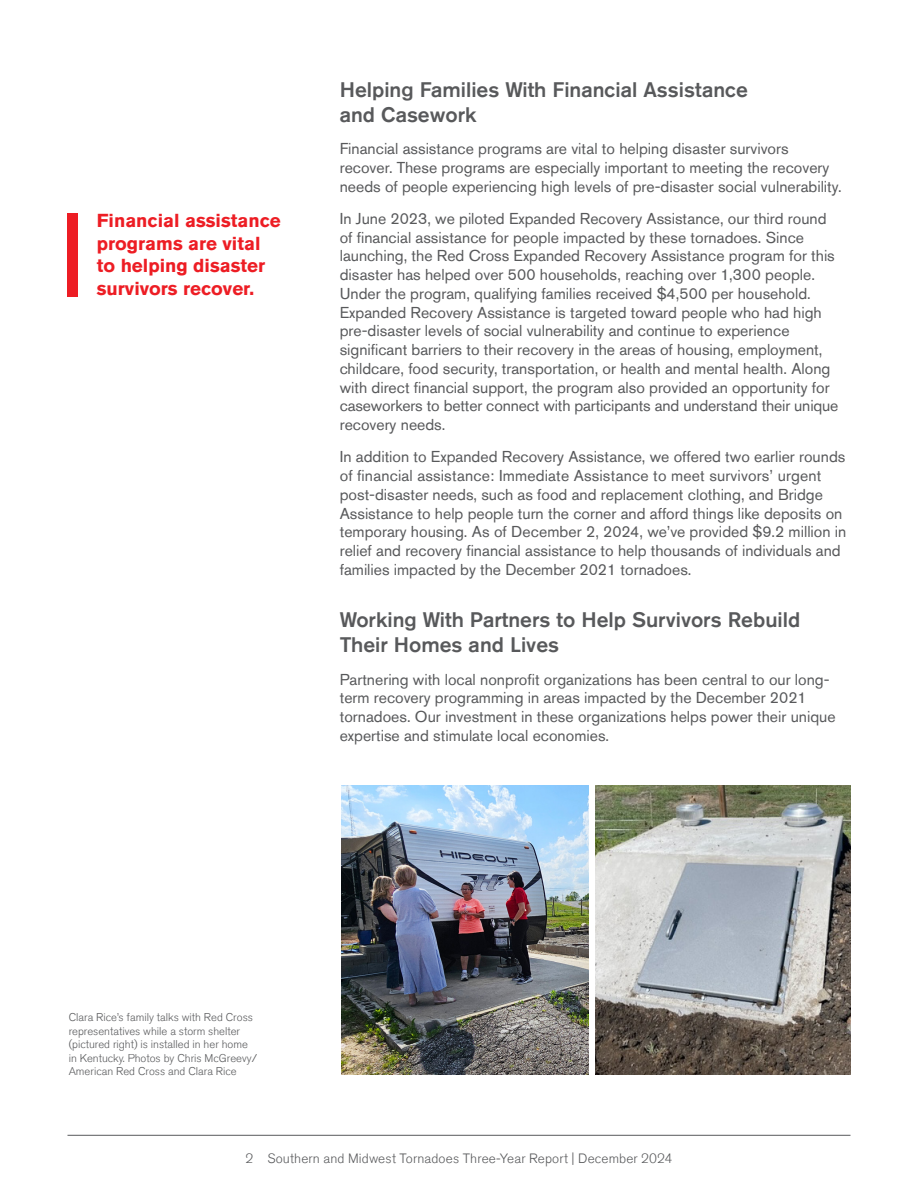
<style>
.page{position:relative;width:918px;height:1188px;background:#fff}
.page>*{position:absolute;margin:0;border:0;box-sizing:border-box;transform-origin:0 0}
.H2_Subhead{font:500 21px/25.2px "Akzidenz Grotesk Std";color:#58595b}
.t1{font:700 18.75px/22.5px "Akzidenz Grotesk Std";color:#ed1d24}
.P1_Body_Text{font:15.75px/18.8px "Akzidenz Grotesk Std";color:#58595b}
.t2{font:300 13.5px "Akzidenz Grotesk Std";letter-spacing:.01em;color:#58595b}
.t3{font:300 11.25px/13.5px "Akzidenz Grotesk Std";color:#58595b}
</style>
<div class="page">
<hr style="left:68px;top:1135px;width:782px;height:1px;background:#58595b">
<div style="left:68px;top:213px;width:10px;height:84px;background:#ed1d24"></div>
<img style="left:341px;top:785px;width:248px;height:289px">
<img style="left:595px;top:785px;width:256px;height:289px">
<p class="t1" style="left:97px;top:210px;width:185px">Financial assistance programs are vital to helping disaster survivors recover.</p>
<h2 class="H2_Subhead" style="left:340px;top:76px;width:410px">Helping Families With Financial Assistance and Casework</h2>
<p class="P1_Body_Text" style="left:340px;top:139px;width:503px">Financial assistance programs are vital to helping disaster survivors recover. These programs are especially important to meeting the recovery needs of people experiencing high levels of pre-disaster social vulnerability.</p>
<p class="P1_Body_Text" style="left:340px;top:209px;width:500px">In June 2023, we piloted Expanded Recovery Assistance, our third round of financial assistance for people impacted by these tornadoes. Since launching, the Red Cross Expanded Recovery Assistance program for this disaster has helped over 500 households, reaching over 1,300 people.<br>Under the program, qualifying families received $4,500 per household.<br>Expanded Recovery Assistance is targeted toward people who had high pre-disaster levels of social vulnerability and continue to experience significant barriers to their recovery in the areas of housing, employment, childcare, food security, transportation, or health and mental health. Along with direct financial support, the program also provided an opportunity for caseworkers to better connect with participants and understand their unique recovery needs.</p>
<p class="P1_Body_Text" style="left:340px;top:447px;width:508px">In addition to Expanded Recovery Assistance, we offered two earlier rounds of financial assistance: Immediate Assistance to meet survivors’ urgent post-disaster needs, such as food and replacement clothing, and Bridge Assistance to help people turn the corner and afford things like deposits on temporary housing. As of December 2, 2024, we’ve provided $9.2 million in relief and recovery financial assistance to help thousands of individuals and families impacted by the December 2021 tornadoes.</p>
<h2 class="H2_Subhead" style="left:340px;top:607px;width:462px">Working With Partners to Help Survivors Rebuild<br>Their Homes and Lives</h2>
<p class="P1_Body_Text" style="left:340px;top:670px;width:497px">Partnering with local nonprofit organizations has been central to our long&shy;term recovery programming in areas impacted by the December 2021 tornadoes. Our investment in these organizations helps power their unique expertise and stimulate local economies.</p>
<p class="t3" style="left:69px;top:1011px;width:190px">Clara Rice’s family talks with Red Cross representatives while a storm shelter (pictured right) is installed in her home in Kentucky. Photos by Chris McGreevy/ American Red Cross and Clara Rice</p>
<p class="t2" style="left:246px;top:1151px;width:428px">2 Southern and Midwest Tornadoes Three-Year Report | December 2024</p>
</div>
